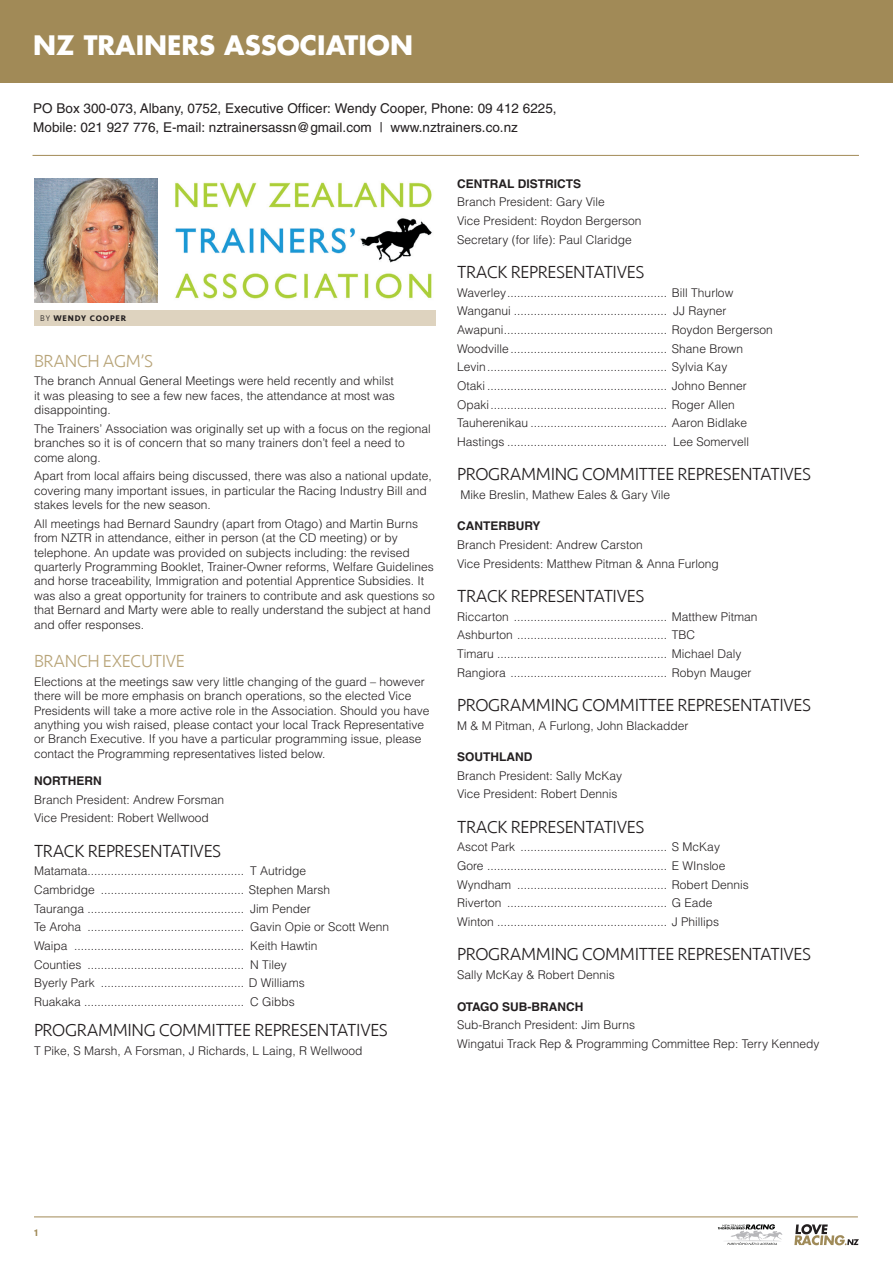
<style>
.page{position:relative;width:893px;height:1263px;background:#fff}
.page>*{position:absolute;margin:0;border:0;box-sizing:border-box;transform-origin:0 0}
.t1{font:700 26.1px "Futura";color:#fff}
.t2{font:300 18px "Seravek";letter-spacing:-.02em;color:#231f20}
.t3{font:300 18px "Seravek";letter-spacing:-.02em;color:#b8a478}
.t4{font:13.5px/18.8px "Helvetica";color:#231f20}
.t5{font:300 12px/18.6px "Helvetica";color:#231f20}
.t6{font:700 12px "Helvetica";color:#231f20}
.t7{font:900 condensed 9px "Helvetica";color:#a18a57}
.t8{font:700 8.4px "Seravek";letter-spacing:.1em;color:#231f20}
.s1{font-weight:300}
</style>
<div class="page">
<hr style="left:34px;top:1216px;width:824px;height:1px;background:#a18a57">
<svg style="left:718px;top:1224px;width:64px;height:21px"></svg>
<svg style="left:794px;top:1224px;width:65px;height:21px"></svg>
<div style="left:0;top:0;width:893px;height:83px;background:#a18a57"></div>
<hr style="left:33px;top:155px;width:826px;height:1px;background:#a38a57">
<img style="left:34px;top:179px;width:123px;height:123px">
<div style="left:34px;top:310px;width:402px;height:16px;background:#ded3bf"></div>
<img style="left:175px;top:182px;width:257px;height:117px">
<h1 class="t1" style="left:33px;top:27px;width:381px">NZ TRAINERS ASSOCIATION</h1>
<p class="t4" style="left:33px;top:99px;width:525px">PO Box 300-073, Albany, 0752, Executive Officer: Wendy Cooper, Phone: 09 412 6225,<br>Mobile: 021 927 776, E-mail: nztrainersassn@gmail.com | www.nztrainers.co.nz</p>
<p class="t8" style="left:40px;top:311px;width:87px"><span class="s1">BY</span> WENDY COOPER</p>
<h2 class="t3" style="left:34px;top:350px;width:121px">BRANCH AGM’S</h2>
<p class="t5" style="left:34px;top:374px;width:362px;line-height:14.4px;text-align:justify">The branch Annual General Meetings were held recently and whilst it was pleasing to see a few new faces, the attendance at most was disappointing.</p>
<p class="t5" style="left:34px;top:421px;width:398px;line-height:14.4px">The Trainers’ Association was originally set up with a focus on the regional branches so it is of concern that so many trainers don’t feel a need to come along.</p>
<p class="t5" style="left:34px;top:468px;width:399px;line-height:14.4px">Apart from local affairs being discussed, there was also a national update, covering many important issues, in particular the Racing Industry Bill and stakes levels for the new season.</p>
<p class="t5" style="left:34px;top:516px;width:402px;line-height:14.4px">All meetings had Bernard Saundry (apart from Otago) and Martin Burns from NZTR in attendance, either in person (at the CD meeting) or by telephone. An update was provided on subjects including: the revised quarterly Programming Booklet, Trainer-Owner reforms, Welfare Guidelines and horse traceability, Immigration and potential Apprentice Subsidies. It was also a great opportunity for trainers to contribute and ask questions so that Bernard and Marty were able to really understand the subject at hand and offer responses.</p>
<h2 class="t3" style="left:34px;top:651px;width:152px">BRANCH EXECUTIVE</h2>
<p class="t5" style="left:34px;top:674px;width:397px;line-height:14.4px">Elections at the meetings saw very little changing of the guard – however there will be more emphasis on branch operations, so the elected Vice Presidents will take a more active role in the Association. Should you have anything you wish raised, please contact your local Track Representative or Branch Executive. If you have a particular programming issue, please contact the Programming representatives listed below.</p>
<p class="t6" style="left:34px;top:773px;width:69px">NORTHERN</p>
<p class="t5" style="left:34px;top:790px;width:192px">Branch President: Andrew Forsman<br>Vice President: Robert Wellwood</p>
<h2 class="t2" style="left:34px;top:840px;width:189px">TRACK REPRESENTATIVES</h2>
<p class="t5" style="left:34px;top:861px;width:357px">Matamata............................................... T Autridge<br>Cambridge ........................................... Stephen Marsh<br>Tauranga ............................................... Jim Pender<br>Te Aroha ............................................... Gavin Opie or Scott Wenn Waipa ................................................... Keith Hawtin<br>Counties ............................................... N Tiley<br>Byerly Park ........................................... D Williams<br>Ruakaka ................................................ C Gibbs</p>
<h2 class="t2" style="left:34px;top:1019px;width:355px">PROGRAMMING COMMITTEE REPRESENTATIVES</h2>
<p class="t5" style="left:34px;top:1041px;width:330px">T Pike, S Marsh, A Forsman, J Richards, L Laing, R Wellwood</p>
<p class="t6" style="left:457px;top:176px;width:125px">CENTRAL DISTRICTS</p>
<p class="t5" style="left:457px;top:193px;width:186px">Branch President: Gary Vile<br>Vice President: Roydon Bergerson<br>Secretary (for life): Paul Claridge</p>
<h2 class="t2" style="left:457px;top:262px;width:189px">TRACK REPRESENTATIVES</h2>
<p class="t5" style="left:457px;top:283px;width:317px">Waverley................................................ Bill Thurlow Wanganui .............................................. JJ Rayner Awapuni................................................. Roydon Bergerson Woodville............................................... Shane Brown Levin...................................................... Sylvia Kay<br>Otaki ...................................................... Johno Benner Opaki..................................................... Roger Allen Tauherenikau ......................................... Aaron Bidlake Hastings ................................................ Lee Somervell</p>
<h2 class="t2" style="left:457px;top:464px;width:355px">PROGRAMMING COMMITTEE REPRESENTATIVES</h2>
<p class="t5" style="left:460px;top:485px;width:211px">Mike Breslin, Mathew Eales &amp; Gary Vile</p>
<p class="t6" style="left:457px;top:519px;width:85px">CANTERBURY</p>
<p class="t5" style="left:457px;top:535px;width:263px">Branch President: Andrew Carston<br>Vice Presidents: Matthew Pitman &amp; Anna Furlong</p>
<h2 class="t2" style="left:457px;top:585px;width:189px">TRACK REPRESENTATIVES</h2>
<p class="t5" style="left:457px;top:607px;width:302px">Riccarton .............................................. Matthew Pitman Ashburton ............................................. TBC<br>Timaru ................................................... Michael Daly Rangiora ............................................... Robyn Mauger</p>
<h2 class="t2" style="left:457px;top:694px;width:355px">PROGRAMMING COMMITTEE REPRESENTATIVES</h2>
<p class="t5" style="left:457px;top:716px;width:233px">M &amp; M Pitman, A Furlong, John Blackadder</p>
<p class="t6" style="left:457px;top:750px;width:77px">SOUTHLAND</p>
<p class="t5" style="left:457px;top:766px;width:167px">Branch President: Sally McKay<br>Vice President: Robert Dennis</p>
<h2 class="t2" style="left:457px;top:816px;width:189px">TRACK REPRESENTATIVES</h2>
<p class="t5" style="left:457px;top:837px;width:293px">Ascot Park ............................................ S McKay Gore ...................................................... E WInsloe Wyndham ............................................. Robert Dennis Riverton ................................................ G Eade Winton ................................................... J Phillips</p>
<h2 class="t2" style="left:457px;top:944px;width:355px">PROGRAMMING COMMITTEE REPRESENTATIVES</h2>
<p class="t5" style="left:457px;top:965px;width:159px">Sally McKay &amp; Robert Dennis</p>
<p class="t6" style="left:457px;top:999px;width:128px">OTAGO SUB-BRANCH</p>
<p class="t5" style="left:457px;top:1015px;width:364px">Sub-Branch President: Jim Burns<br>Wingatui Track Rep &amp; Programming Committee Rep: Terry Kennedy</p>
<p class="t7" style="left:34px;top:1227px;width:6px">1</p>
</div>
